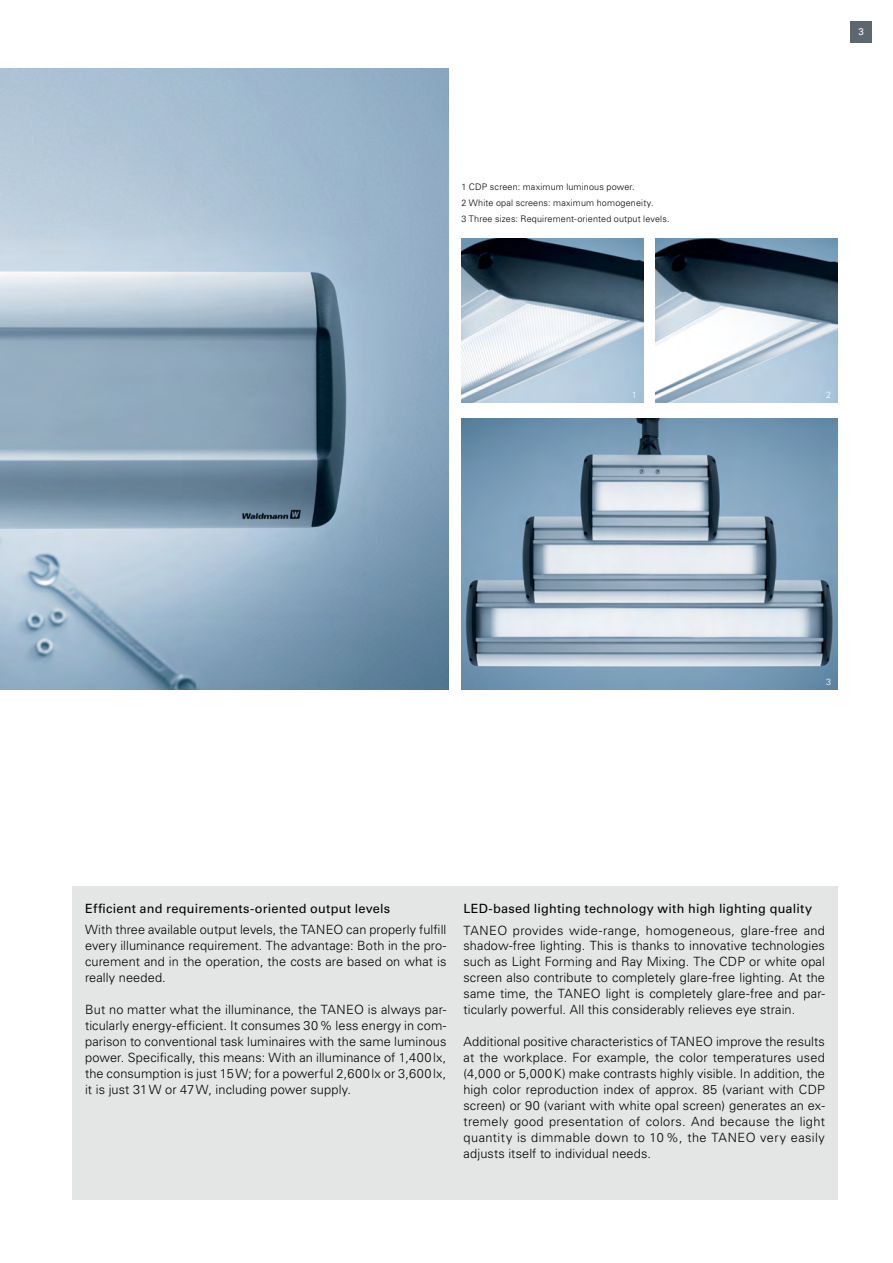
<style>
.page{position:relative;width:893px;height:1263px;background:#fff}
.page>*{position:absolute;margin:0;border:0;box-sizing:border-box;transform-origin:0 0}
.t1{font:300 12.75px/15.9px "Univers LT Std";letter-spacing:.01em;color:#000;text-align:justify}
.t2{font:12.75px "Univers LT Std";letter-spacing:.015em;color:#000}
.t3{font:9.75px "Univers LT Std";color:#fff}
.t4{font:300 9px/15.9px "Univers LT Std";letter-spacing:.02em;color:#000}
.t5{font:300 9px "Univers LT Std";color:#fff}
</style>
<div class="page">
<div style="left:850px;top:21px;width:22px;height:22px;background:#5c676f"></div>
<div style="left:72px;top:887px;width:766px;height:313px;background:#e4e6e6"></div>
<img style="left:0;top:68px;width:449px;height:622px">
<img style="left:656px;top:238px;width:182px;height:165px">
<img style="left:461px;top:238px;width:182px;height:165px">
<img style="left:461px;top:419px;width:377px;height:271px">
<p class="t4" style="left:461px;top:179px;width:210px">1 CDP screen: maximum luminous power.<br>2 White opal screens: maximum homogeneity.<br>3 Three sizes: Requirement-oriented output levels.</p>
<p class="t3" style="left:858px;top:26px;width:7px">3</p>
<p class="t5" style="left:632px;top:389px;width:7px">1</p>
<p class="t5" style="left:826px;top:389px;width:7px">2</p>
<p class="t5" style="left:826px;top:676px;width:7px">3</p>
<p class="t2" style="left:85px;top:901px;width:307px">Efficient and requirements-oriented output levels</p>
<p class="t1" style="left:85px;top:922px;width:363px">With three available output levels, the TANEO can properly fulfill every illuminance requirement. The advantage: Both in the pro&shy;curement and in the operation, the costs are based on what is really needed.</p>
<p class="t1" style="left:85px;top:1002px;width:363px">But no matter what the illuminance, the TANEO is always par&shy;ticularly energy-efficient. It consumes 30% less energy in com&shy;parison to conventional task luminaires with the same luminous power. Specifically, this means: With an illuminance of 1,400lx, the consumption is just 15W; for a powerful 2,600lx or 3,600lx, it is just 31W or 47W, including power supply.</p>
<p class="t2" style="left:463px;top:901px;width:350px">LED-based lighting technology with high lighting quality</p>
<p class="t1" style="left:463px;top:922px;width:363px">TANEO provides wide-range, homogeneous, glare-free and shadow-free lighting. This is thanks to innovative technologies such as Light Forming and Ray Mixing. The CDP or white opal screen also contribute to completely glare-free lighting. At the same time, the TANEO light is completely glare-free and par&shy;ticularly powerful. All this considerably relieves eye strain.</p>
<p class="t1" style="left:463px;top:1034px;width:363px">Additional positive characteristics of TANEO improve the results at the workplace. For example, the color temperatures used (4,000 or 5,000K) make contrasts highly visible. In addition, the high color reproduction index of approx. 85 (variant with CDP screen) or 90 (variant with white opal screen) generates an ex&shy;tremely good presentation of colors. And because the light quantity is dimmable down to 10 %, the TANEO very easily adjusts itself to individual needs.</p>
</div>
